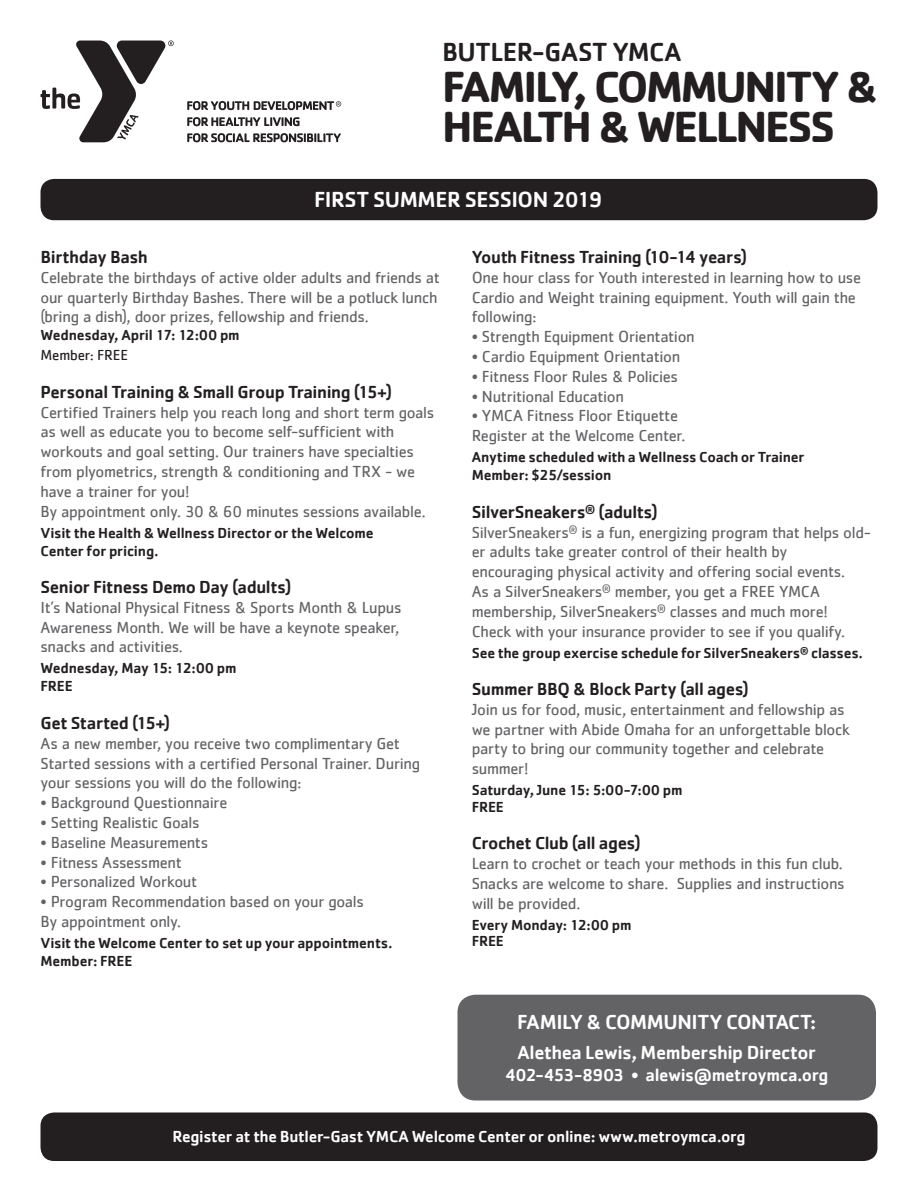
<style>
.page{position:relative;width:918px;height:1188px;background:#fff}
.page>*{position:absolute;margin:0;border:0;box-sizing:border-box;transform-origin:0 0}
.t1{font:700 45px/40.5px "Cachet";letter-spacing:-.05em;color:#231f20}
.t2{font:500 27px "Cachet";letter-spacing:-.015em;color:#231f20}
.t3{font:500 22.5px "Cachet";letter-spacing:-.02em;color:#fff}
.t4{font:500 21px "Cachet";letter-spacing:-.02em;color:#fff}
.t5{font:500 19.5px "Cachet";letter-spacing:-.02em;color:#fff}
.t6{font:500 18px "Cachet";letter-spacing:-.02em;color:#231f20}
.t7{font:500 18px "Cachet";letter-spacing:-.025em;color:#fff}
.t8{font:16.5px/19.8px "Cachet";letter-spacing:-.02em;color:#636366}
.t9{font:500 16.5px "Cachet";letter-spacing:-.02em;color:#fff}
.t10{font:500 15px/18px "Cachet";letter-spacing:-.015em;color:#231f20}
.t11{font:15px "Cachet";letter-spacing:-.01em;color:#231f20}
</style>
<div class="page">
<svg style="left:41px;top:40px;width:133px;height:102px"></svg>
<svg style="left:187px;top:117px;width:113px;height:9px"></svg>
<svg style="left:187px;top:133px;width:154px;height:9px"></svg>
<svg style="left:187px;top:101px;width:154px;height:9px"></svg>
<div style="left:40px;top:1112px;width:838px;height:49px;background:#231f20;border-radius:14px"></div>
<div style="left:40px;top:179px;width:838px;height:41px;background:#231f20;border-radius:14px"></div>
<div style="left:458px;top:995px;width:418px;height:106px;background:#636366;border-radius:18px"></div>
<h2 class="t2" style="left:442px;top:35px;width:241px">BUTLER-GAST YMCA</h2>
<h1 class="t1" style="left:442px;top:65px;width:437px">FAMILY, COMMUNITY &amp;<br>HEALTH &amp; WELLNESS</h1>
<h3 class="t3" style="left:314px;top:186px;width:290px">FIRST SUMMER SESSION 2019</h3>
<p class="t6" style="left:40px;top:246px;width:108px">Birthday Bash</p>
<p class="t8" style="left:40px;top:267px;width:401px">Celebrate the birthdays of active older adults and friends at our quarterly Birthday Bashes. There will be a potluck lunch (bring a dish), door prizes, fellowship and friends.</p>
<p class="t10" style="left:40px;top:326px;width:201px">Wednesday, April 17: 12:00 pm</p>
<p class="t11" style="left:40px;top:346px;width:89px">Member: FREE</p>
<p class="t6" style="left:40px;top:381px;width:353px">Personal Training &amp; Small Group Training (15+)</p>
<p class="t8" style="left:40px;top:402px;width:395px">Certified Trainers help you reach long and short term goals as well as educate you to become self-sufficient with workouts and goal setting. Our trainers have specialties from plyometrics, strength &amp; conditioning and TRX - we have a trainer for you!<br>By appointment only. 30 &amp; 60 minutes sessions available.</p>
<p class="t10" style="left:40px;top:523px;width:335px">Visit the Health &amp; Wellness Director or the Welcome<br>Center for pricing.</p>
<p class="t6" style="left:40px;top:576px;width:252px">Senior Fitness Demo Day (adults)</p>
<p class="t8" style="left:40px;top:597px;width:363px">It’s National Physical Fitness &amp; Sports Month &amp; Lupus<br>Awareness Month. We will be have a keynote speaker, snacks and activities.</p>
<p class="t10" style="left:40px;top:659px;width:198px">Wednesday, May 15: 12:00 pm<br>FREE</p>
<p class="t6" style="left:40px;top:712px;width:131px">Get Started (15+)</p>
<p class="t8" style="left:40px;top:733px;width:381px">As a new member, you receive two complimentary Get<br>Started sessions with a certified Personal Trainer. During your sessions you will do the following:</p>
<p class="t8" style="left:40px;top:792px;width:189px">• Background Questionnaire</p>
<p class="t8" style="left:40px;top:812px;width:161px">• Setting Realistic Goals</p>
<p class="t8" style="left:40px;top:832px;width:169px">• Baseline Measurements</p>
<p class="t8" style="left:40px;top:852px;width:143px">• Fitness Assessment</p>
<p class="t8" style="left:40px;top:872px;width:158px">• Personalized Workout</p>
<p class="t8" style="left:40px;top:891px;width:325px">• Program Recommendation based on your goals<br>By appointment only.</p>
<p class="t10" style="left:40px;top:934px;width:354px">Visit the Welcome Center to set up your appointments.<br>Member: FREE</p>
<p class="t6" style="left:472px;top:246px;width:277px">Youth Fitness Training (10-14 years)</p>
<p class="t8" style="left:472px;top:267px;width:391px">One hour class for Youth interested in learning how to use<br>Cardio and Weight training equipment. Youth will gain the following:</p>
<p class="t8" style="left:472px;top:327px;width:225px">• Strength Equipment Orientation</p>
<p class="t8" style="left:472px;top:346px;width:210px">• Cardio Equipment Orientation</p>
<p class="t8" style="left:472px;top:366px;width:208px">• Fitness Floor Rules &amp; Policies</p>
<p class="t8" style="left:472px;top:386px;width:154px">• Nutritional Education</p>
<p class="t8" style="left:472px;top:406px;width:215px">• YMCA Fitness Floor Etiquette<br>Register at the Welcome Center.</p>
<p class="t10" style="left:472px;top:448px;width:334px">Anytime scheduled with a Wellness Coach or Trainer<br>Member: $25/session</p>
<p class="t6" style="left:472px;top:501px;width:188px">SilverSneakers<sup>®</sup> (adults)</p>
<p class="t8" style="left:472px;top:522px;width:401px">SilverSneakers<sup>®</sup> is a fun, energizing program that helps old&shy;er adults take greater control of their health by encouraging physical activity and offering social events.<br>As a SilverSneakers<sup>®</sup> member, you get a FREE YMCA membership, SilverSneakers<sup>®</sup> classes and much more!<br>Check with your insurance provider to see if you qualify.</p>
<p class="t10" style="left:472px;top:643px;width:393px">See the group exercise schedule for SilverSneakers<sup>®</sup> classes.</p>
<p class="t6" style="left:472px;top:678px;width:279px">Summer BBQ &amp; Block Party (all ages)</p>
<p class="t8" style="left:472px;top:699px;width:380px">Join us for food, music, entertainment and fellowship as we partner with Abide Omaha for an unforgettable block party to bring our community together and celebrate summer!</p>
<p class="t10" style="left:472px;top:782px;width:212px;line-height:16.5px">Saturday, June 15: 5:00-7:00 pm<br>FREE</p>
<p class="t6" style="left:472px;top:832px;width:171px">Crochet Club (all ages)</p>
<p class="t8" style="left:472px;top:853px;width:375px">Learn to crochet or teach your methods in this fun club.<br>Snacks are welcome to share. Supplies and instructions will be provided.</p>
<p class="t10" style="left:472px;top:916px;width:161px;line-height:16.5px">Every Monday: 12:00 pm<br>FREE</p>
<p class="t4" style="left:517px;top:1009px;width:301px">FAMILY &amp; COMMUNITY CONTACT:</p>
<p class="t5" style="left:518px;top:1041px;width:300px">Alethea Lewis, Membership Director</p>
<p class="t7" style="left:505px;top:1064px;width:325px">402-453-8903 • alewis@metroymca.org</p>
<p class="t9" style="left:172px;top:1127px;width:575px">Register at the Butler-Gast YMCA Welcome Center or online: www.metroymca.org</p>
</div>
